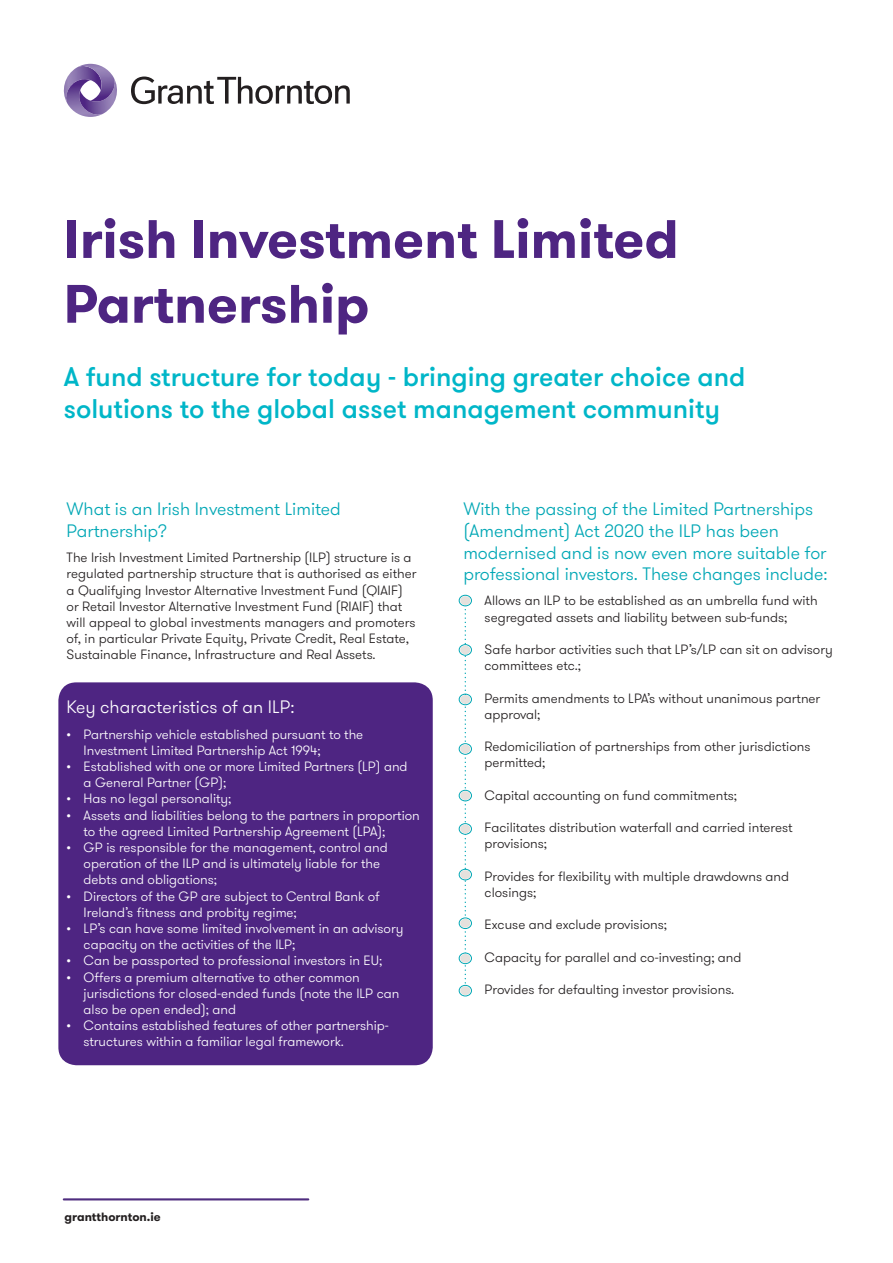
<style>
.page{position:relative;width:893px;height:1263px;background:#fff}
.page>*{position:absolute;margin:0;border:0;box-sizing:border-box;transform-origin:0 0}
._01_Headline_one_36p{font:700 54px/64.8px "GT Walsheim Pro";color:#4e2582}
.t1{font:500 27px/32.4px "GT Walsheim Pro";color:#00b6c8}
._03_Heading_three_Li{font:300 18px/21.6px "GT Walsheim Pro";color:#00a7b5}
._03_Heading_three_Li-2{font:300 18px "GT Walsheim Pro";color:#fff}
._03_Heading_three_Li-3{font:300 13.5px/16.2px "GT Walsheim Pro";color:#231f20}
.t2{font:300 13.5px/16.2px "GT Walsheim Pro";color:#fff}
.t3{font:700 12px "GT Walsheim Pro";color:#231f20}
</style>
<div class="page">
<div style="left:58px;top:682px;width:375px;height:383px;background:#4e2582;border-radius:18px"></div>
<svg style="left:131px;top:77px;width:219px;height:27px"></svg>
<svg style="left:63px;top:63px;width:54px;height:54px"></svg>
<hr style="left:64px;top:1198px;width:244px;height:2px;background:#4f2d7f">
<svg style="left:465px;top:606px;width:1px;height:379px"></svg>
<div style="left:459px;top:595px;width:13px;height:11px;border:1px solid #00a7b5;border-radius:50%"></div>
<div style="left:460px;top:596px;width:10px;height:9px;background:#e5e1dd;border-radius:50%"></div>
<div style="left:459px;top:644px;width:13px;height:12px;border:1px solid #00a7b5;border-radius:50%"></div>
<div style="left:460px;top:645px;width:10px;height:9px;background:#e5e1dd;border-radius:50%"></div>
<div style="left:459px;top:694px;width:13px;height:11px;border:1px solid #00a7b5;border-radius:50%"></div>
<div style="left:460px;top:695px;width:10px;height:9px;background:#e5e1dd;border-radius:50%"></div>
<div style="left:459px;top:743px;width:13px;height:12px;border:1px solid #00a7b5;border-radius:50%"></div>
<div style="left:460px;top:744px;width:10px;height:9px;background:#e5e1dd;border-radius:50%"></div>
<div style="left:459px;top:790px;width:13px;height:11px;border:1px solid #00a7b5;border-radius:50%"></div>
<div style="left:460px;top:791px;width:10px;height:9px;background:#e5e1dd;border-radius:50%"></div>
<div style="left:459px;top:869px;width:13px;height:11px;border:1px solid #00a7b5;border-radius:50%"></div>
<div style="left:460px;top:870px;width:10px;height:9px;background:#e5e1dd;border-radius:50%"></div>
<div style="left:459px;top:917px;width:13px;height:12px;border:1px solid #00a7b5;border-radius:50%"></div>
<div style="left:460px;top:919px;width:10px;height:9px;background:#e5e1dd;border-radius:50%"></div>
<div style="left:459px;top:823px;width:13px;height:12px;border:1px solid #00a7b5;border-radius:50%"></div>
<div style="left:460px;top:824px;width:10px;height:9px;background:#e5e1dd;border-radius:50%"></div>
<div style="left:459px;top:952px;width:13px;height:12px;border:1px solid #00a7b5;border-radius:50%"></div>
<div style="left:460px;top:954px;width:10px;height:9px;background:#e5e1dd;border-radius:50%"></div>
<div style="left:459px;top:985px;width:13px;height:11px;border:1px solid #00a7b5;border-radius:50%"></div>
<div style="left:460px;top:986px;width:10px;height:9px;background:#e5e1dd;border-radius:50%"></div>
<p class="_01_Headline_one_36p" style="left:64px;top:207px;width:616px">Irish Investment Limited<br>Partnership</p>
<p class="t1" style="left:64px;top:361px;width:683px">A fund structure for today - bringing greater choice and solutions to the global asset management community</p>
<p class="_03_Heading_three_Li" style="left:67px;top:499px;width:276px">What is an Irish Investment Limited<br>Partnership?</p>
<p class="_03_Heading_three_Li-3" style="left:67px;top:550px;width:351px">The Irish Investment Limited Partnership (ILP) structure is a regulated partnership structure that is authorised as either a Qualifying Investor Alternative Investment Fund (QIAIF) or Retail Investor Alternative Investment Fund (RIAIF) that will appeal to global investments managers and promoters of, in particular Private Equity, Private Credit, Real Estate, Sustainable Finance, Infrastructure and Real Assets.</p>
<p class="_03_Heading_three_Li-2" style="left:67px;top:696px;width:229px">Key characteristics of an ILP:</p>
<p class="t2" style="left:84px;top:726px;width:281px;text-indent:-17px">• Partnership vehicle established pursuant to the<br>Investment Limited Partnership Act 1994;</p>
<p class="t2" style="left:84px;top:758px;width:325px;text-indent:-17px">• Established with one or more Limited Partners (LP) and a General Partner (GP);</p>
<p class="t2" style="left:67px;top:791px;width:166px">• Has no legal personality;</p>
<p class="t2" style="left:84px;top:807px;width:338px;text-indent:-17px">• Assets and liabilities belong to the partners in proportion to the agreed Limited Partnership Agreement (LPA);</p>
<p class="t2" style="left:84px;top:839px;width:306px;text-indent:-17px">• GP is responsible for the management, control and operation of the ILP and is ultimately liable for the debts and obligations;</p>
<p class="t2" style="left:84px;top:888px;width:297px;text-indent:-17px">• Directors of the GP are subject to Central Bank of<br>Ireland’s fitness and probity regime;</p>
<p class="t2" style="left:84px;top:920px;width:321px;text-indent:-17px">• LP’s can have some limited involvement in an advisory capacity on the activities of the ILP;</p>
<p class="t2" style="left:67px;top:953px;width:317px">• Can be passported to professional investors in EU;</p>
<p class="t2" style="left:84px;top:969px;width:317px;text-indent:-17px">• Offers a premium alternative to other common jurisdictions for closed-ended funds (note the ILP can also be open ended); and</p>
<p class="t2" style="left:84px;top:1018px;width:307px;text-indent:-17px">• Contains established features of other partnership&shy;structures within a familiar legal framework.</p>
<p class="_03_Heading_three_Li" style="left:463px;top:499px;width:366px">With the passing of the Limited Partnerships (Amendment) Act 2020 the ILP has been modernised and is now even more suitable for professional investors. These changes include:</p>
<p class="_03_Heading_three_Li-3" style="left:485px;top:593px;width:334px">Allows an ILP to be established as an umbrella fund with segregated assets and liability between sub-funds;</p>
<p class="_03_Heading_three_Li-3" style="left:485px;top:641px;width:350px">Safe harbor activities such that LP’s/LP can sit on advisory committees etc.;</p>
<p class="_03_Heading_three_Li-3" style="left:485px;top:690px;width:337px">Permits amendments to LPA’s without unanimous partner approval;</p>
<p class="_03_Heading_three_Li-3" style="left:485px;top:739px;width:327px">Redomiciliation of partnerships from other jurisdictions permitted;</p>
<p class="_03_Heading_three_Li-3" style="left:485px;top:787px;width:254px">Capital accounting on fund commitments;</p>
<p class="_03_Heading_three_Li-3" style="left:485px;top:820px;width:309px">Facilitates distribution waterfall and carried interest provisions;</p>
<p class="_03_Heading_three_Li-3" style="left:485px;top:868px;width:306px">Provides for flexibility with multiple drawdowns and closings;</p>
<p class="_03_Heading_three_Li-3" style="left:485px;top:917px;width:184px">Excuse and exclude provisions;</p>
<p class="_03_Heading_three_Li-3" style="left:485px;top:949px;width:258px">Capacity for parallel and co-investing; and</p>
<p class="_03_Heading_three_Li-3" style="left:485px;top:982px;width:251px">Provides for defaulting investor provisions.</p>
<p class="t3" style="left:65px;top:1209px;width:98px">grantthornton.ie</p>
</div>
